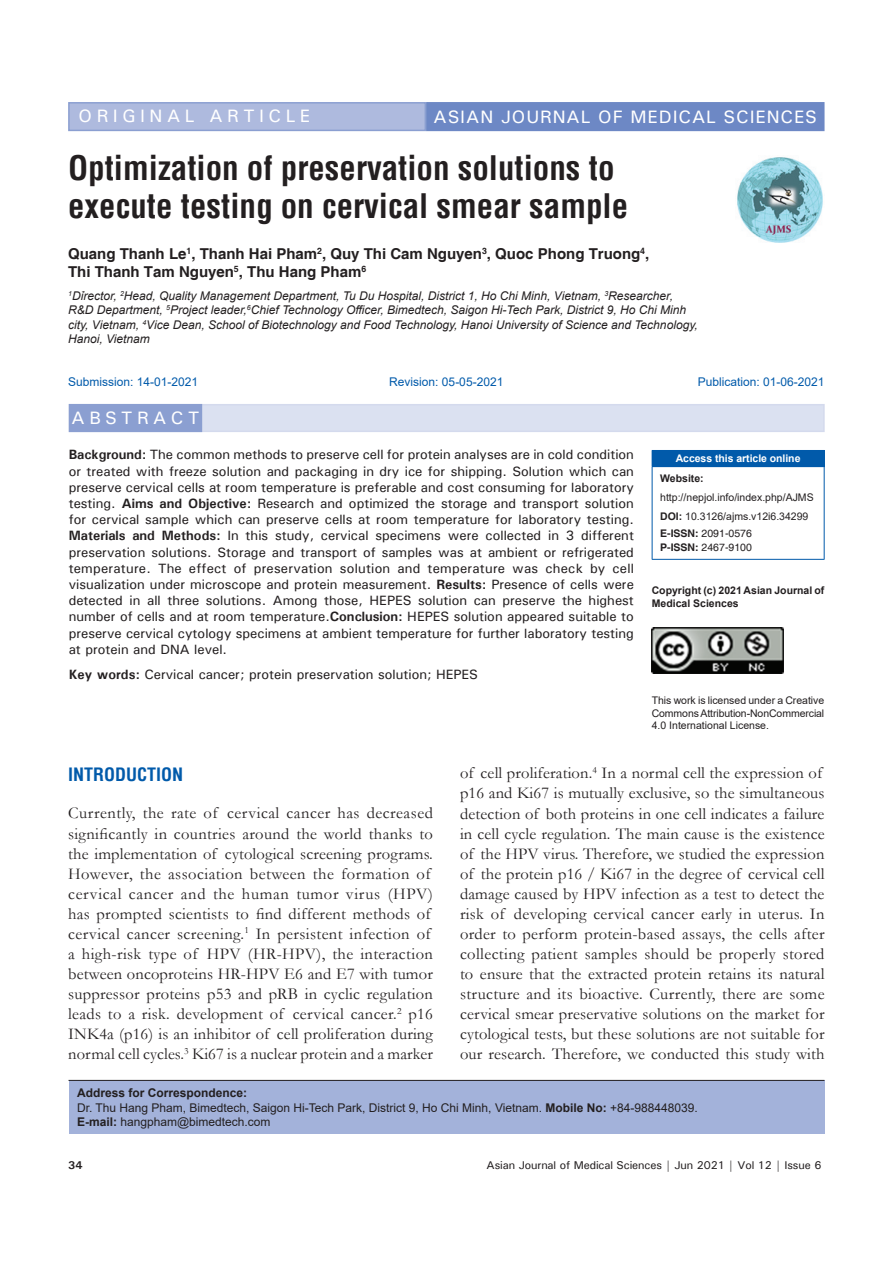
<style>
.page{position:relative;width:893px;height:1263px;background:#fff}
.page>*{position:absolute;margin:0;border:0;box-sizing:border-box;transform-origin:0 0}
.AT{font:700 condensed 33px/37.5px "Helvetica";color:#231f20}
.AH{font:500 18px "Univers";letter-spacing:.05em;color:#fff}
.AH-2{font:500 18px "Univers";letter-spacing:.25em;color:#fff}
.t1{font:700 condensed 18px "Helvetica";color:#015aaa}
.ABSH{font:500 18px "Univers";letter-spacing:.25em;color:#fff}
.TX{font:16.5px/20.1px "Garamond";letter-spacing:.01em;color:#231f20}
.AU{font:700 15px/18px "Helvetica";color:#231f20}
.ABS{font:500 13.5px/16.2px "Univers";color:#231f20;text-align:justify}
.KWD{font:500 13.5px "Univers";color:#231f20}
.AFF{font:italic 12px/14.4px "Arial";color:#231f20}
.ADD{font:12px/14.4px "Arial";color:#231f20}
.HIS{font:12px "Arial";color:#015aaa}
.t2{font:500 11.25px "Univers";letter-spacing:-.01em;color:#231f20}
.t3{font:700 11.25px "Univers";color:#231f20}
.License{font:10.5px/12.6px "Arial";letter-spacing:-.01em;color:#231f20;text-align:justify}
.License-2{font:700 10.5px/12.6px "Arial";color:#231f20}
.Web{font:10.5px/18.8px "Arial";color:#231f20}
.ISSN{font:10.5px/14.2px "Helvetica";color:#231f20}
.DOI{font:10.5px "Arial";color:#231f20}
.t4{font:700 10.5px "Arial";letter-spacing:-.005em;color:#fff}
.s1{font-weight:700}
</style>
<div class="page">
<div style="left:69px;top:1081px;width:755px;height:53px;background:#a3b2da"></div>
<hr style="left:69px;top:1080px;width:755px;height:1px;background:#231f20">
<img style="left:737px;top:157px;width:86px;height:86px">
<div style="left:69px;top:103px;width:356px;height:27px;background:#aebade"></div>
<div style="left:68px;top:102px;width:358px;height:29px;border:2px solid #8b9fd1"></div>
<div style="left:427px;top:103px;width:397px;height:27px;background:#6d88c5"></div>
<div style="left:426px;top:102px;width:398px;height:29px;border:2px solid #6d88c5"></div>
<div style="left:69px;top:404px;width:756px;height:28px;background:#dbe1f1"></div>
<div style="left:69px;top:405px;width:132px;height:26px;background:#8b9fd1"></div>
<div style="left:69px;top:404px;width:133px;height:28px;border:2px solid #8b9fd1"></div>
<div style="left:652px;top:450px;width:172px;height:17px;background:#015aaa"></div>
<svg style="left:824px;top:451px;width:1px;height:15px"></svg>
<hr style="left:652px;top:467px;width:1px;height:92px;background:#015aaa">
<hr style="left:824px;top:467px;width:1px;height:92px;background:#015aaa">
<hr style="left:652px;top:559px;width:172px;height:1px;background:#015aaa">
<img style="left:652px;top:627px;width:132px;height:46px">
<p class="AH-2" style="left:79px;top:105px;width:233px">ORIGINAL ARTICLE</p>
<p class="AH" style="left:434px;top:105px;width:385px">ASIAN JOURNAL OF MEDICAL SCIENCES</p>
<p class="AT" style="left:68px;top:149px;width:562px">Optimization of preservation solutions to execute testing on cervical smear sample</p>
<p class="AU" style="left:68px;top:246px;width:583px">Quang Thanh Le<sup>1</sup>, Thanh Hai Pham<sup>2</sup>, Quy Thi Cam Nguyen<sup>3</sup>, Quoc Phong Truong<sup>4</sup>,<br>Thi Thanh Tam Nguyen<sup>5</sup>, Thu Hang Pham<sup>6</sup></p>
<p class="AFF" style="left:68px;top:289px;width:631px"><sup>1</sup>Dỉrector, <sup>2</sup>Head, Quality Management Department, Tu Du Hospital, District 1, Ho Chi Minh, Vietnam, <sup>3</sup>Researcher, R&amp;D Department, <sup>5</sup>Project leader,<sup>6</sup>Chief Technology Officer, Bimedtech, Saigon Hi-Tech Park, District 9, Ho Chi Minh city, Vietnam, <sup>4</sup>Vice Dean, School of Biotechnology and Food Technology, Hanoi University of Science and Technology, Hanoi, Vietnam</p>
<p class="HIS" style="left:68px;top:373px;width:132px">Submission: 14-01-2021</p>
<p class="HIS" style="left:389px;top:373px;width:116px">Revision: 05-05-2021</p>
<p class="HIS" style="left:698px;top:373px;width:128px">Publication: 01-06-2021</p>
<p class="ABSH" style="left:72px;top:406px;width:129px">ABSTRACT</p>
<p class="ABS" style="left:69px;top:446px;width:567px"><span class="s1">Background:</span> The common methods to preserve cell for protein analyses are in cold condition or treated with freeze solution and packaging in dry ice for shipping. Solution which can preserve cervical cells at room temperature is preferable and cost consuming for laboratory testing. <span class="s1">Aims and Objective:</span> Research and optimized the storage and transport solution for cervical sample which can preserve cells at room temperature for laboratory testing.<br><span class="s1">Materials and Methods:</span> In this study, cervical specimens were collected in 3 different preservation solutions. Storage and transport of samples was at ambient or refrigerated temperature. The effect of preservation solution and temperature was check by cell visualization under microscope and protein measurement. <span class="s1">Results:</span> Presence of cells were detected in all three solutions. Among those, HEPES solution can preserve the highest number of cells and at room temperature.<span class="s1">Conclusion:</span> HEPES solution appeared suitable to preserve cervical cytology specimens at ambient temperature for further laboratory testing at protein and DNA level.</p>
<p class="KWD" style="left:69px;top:665px;width:411px"><span class="s1">Key words:</span> Cervical cancer; protein preservation solution; HEPES</p>
<p class="t4" style="left:676px;top:451px;width:126px">Access this article online</p>
<p class="Web" style="left:660px;top:469px;width:155px"><span class="s1">Website: </span>http://nepjol.info/index.php/AJMS</p>
<p class="DOI" style="left:660px;top:509px;width:150px"><span class="s1">DOI:</span> 10.3126/ajms.v12i6.34299</p>
<p class="ISSN" style="left:660px;top:526px;width:93px"><span class="s1">E-ISSN:</span> 2091-0576<br><span class="s1">P-ISSN:</span> 2467-9100</p>
<p class="License-2" style="left:652px;top:584px;width:174px">Copyright (c) 2021 Asian Journal of<br>Medical Sciences</p>
<p class="License" style="left:652px;top:694px;width:174px">This work is licensed under a Creative Commons Attribution-NonCommercial 4.0 International License.</p>
<h1 class="t1" style="left:68px;top:763px;width:117px">INTRODUCTION</h1>
<p class="TX" style="left:68px;top:803px;width:366px">Currently, the rate of cervical cancer has decreased significantly in countries around the world thanks to the implementation of cytological screening programs.<br>However, the association between the formation of cervical cancer and the human tumor virus (HPV) has prompted scientists to find different methods of cervical cancer screening.<sup>1</sup> In persistent infection of a high-risk type of HPV (HR-HPV), the interaction between oncoproteins HR-HPV E6 and E7 with tumor suppressor proteins p53 and pRB in cyclic regulation leads to a risk. development of cervical cancer.<sup>2</sup> p16<br>INK4a (p16) is an inhibitor of cell proliferation during normal cell cycles.<sup>3</sup> Ki67 is a nuclear protein and a marker</p>
<p class="TX" style="left:460px;top:763px;width:366px">of cell proliferation.<sup>4</sup> In a normal cell the expression of p16 and Ki67 is mutually exclusive, so the simultaneous detection of both proteins in one cell indicates a failure in cell cycle regulation. The main cause is the existence of the HPV virus. Therefore, we studied the expression of the protein p16 / Ki67 in the degree of cervical cell damage caused by HPV infection as a test to detect the risk of developing cervical cancer early in uterus. In order to perform protein-based assays, the cells after collecting patient samples should be properly stored to ensure that the extracted protein retains its natural structure and its bioactive. Currently, there are some cervical smear preservative solutions on the market for cytological tests, but these solutions are not suitable for our research. Therefore, we conducted this study with</p>
<p class="ADD" style="left:77px;top:1086px;width:622px"><span class="s1">Address for Correspondence:<br></span>Dr. Thu Hang Pham, Bimedtech, Saigon Hi-Tech Park, District 9, Ho Chi Minh, Vietnam. <span class="s1">Mobile No:</span> +84-988448039.<br><span class="s1">E-mail:</span> hangpham@bimedtech.com</p>
<p class="t3" style="left:68px;top:1157px;width:16px">34</p>
<p class="t2" style="left:487px;top:1157px;width:336px">Asian Journal of Medical Sciences | Jun 2021 | Vol 12 | Issue 6</p>
</div>
